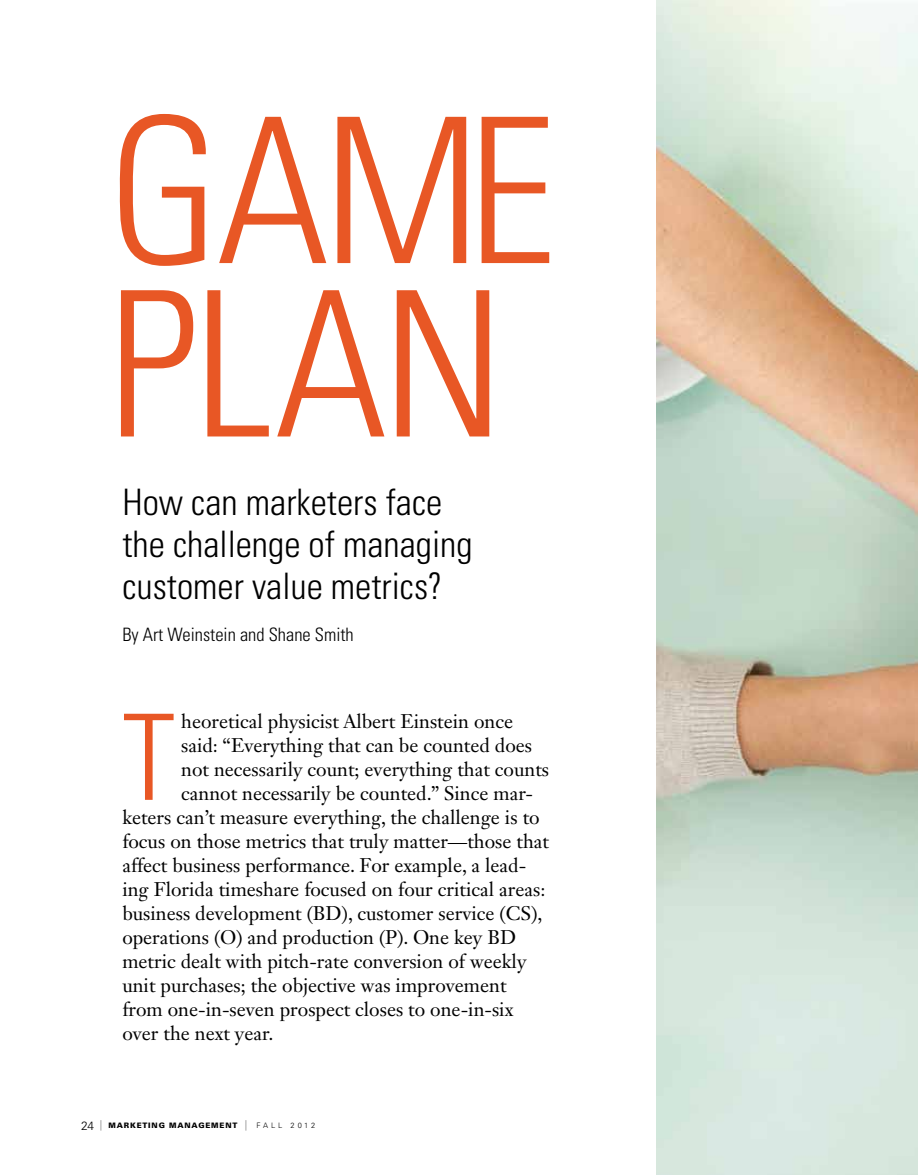
<style>
.page{position:relative;width:918px;height:1175px;background:#fff}
.page>*{position:absolute;margin:0;border:0;box-sizing:border-box;transform-origin:0 0}
.t1{font:300 condensed 202.5px/173.4px "Univers";letter-spacing:-.025em;color:#e85725}
.t2{font:300 condensed 119.25px "Univers";color:#e85725}
.t3{font:300 condensed 36.45px/42.2px "Univers";color:#000}
.t4{font:19.5px "Janson Text LT Std";color:#000}
.t5{font:300 condensed 18.45px "Univers";color:#000}
.t6{font:900 7.5px "Univers LT Std";letter-spacing:.11em;color:#000}
.t7{font:300 7.5px "Univers LT Std";letter-spacing:.375em;color:#000}
.s1{font-weight:300;font-size:12px}
.s2{font-weight:300;font-size:10.5px}
.s3{font-weight:900}
.s4{font-size:10.5px}
</style>
<div class="page">
<img style="left:657px;top:0;width:261px;height:1174px">
<h1 class="t1" style="left:108px;top:102px;width:450px">Game<br>Plan</h1>
<h3 class="t3" style="left:122px;top:480px;width:352px">How can marketers face the challenge of managing customer value metrics?</h3>
<p class="t5" style="left:122px;top:623px;width:233px">By Art Weinstein and Shane Smith</p>
<h2 class="t2" style="left:122px;top:686px;width:54px">T</h2>
<p class="t4" style="left:181px;top:708px;width:333px">heoretical physicist Albert Einstein once</p>
<p class="t4" style="left:181px;top:732px;width:352px">said: “Everything that can be counted does</p>
<p class="t4" style="left:181px;top:756px;width:369px">not necessarily count; everything that counts</p>
<p class="t4" style="left:181px;top:780px;width:353px">cannot necessarily be counted.” Since mar-</p>
<p class="t4" style="left:122px;top:804px;width:419px">keters can’t measure everything, the challenge is to</p>
<p class="t4" style="left:122px;top:828px;width:428px">focus on those metrics that truly matter—those that</p>
<p class="t4" style="left:122px;top:852px;width:405px">affect business performance. For example, a lead-</p>
<p class="t4" style="left:122px;top:876px;width:425px">ing Florida timeshare focused on four critical areas:</p>
<p class="t4" style="left:122px;top:900px;width:422px">business development (BD), customer service (CS),</p>
<p class="t4" style="left:122px;top:924px;width:395px">operations (O) and production (P). One key BD</p>
<p class="t4" style="left:122px;top:948px;width:406px">metric dealt with pitch-rate conversion of weekly</p>
<p class="t4" style="left:122px;top:972px;width:386px">unit purchases; the objective was improvement</p>
<p class="t4" style="left:122px;top:996px;width:393px">from one-in-seven prospect closes to one-in-six</p>
<p class="t4" style="left:122px;top:1020px;width:153px">over the next year.</p>
<p class="t6" style="left:81px;top:1120px;width:97px"><span class="s1">24</span> <span class="s2">|</span> MARKETIN G MANA</p>
<p class="t7" style="left:198px;top:1121px;width:118px"><span class="s3">GEMENT</span> <span class="s4">|</span> fall 2012</p>
</div>
